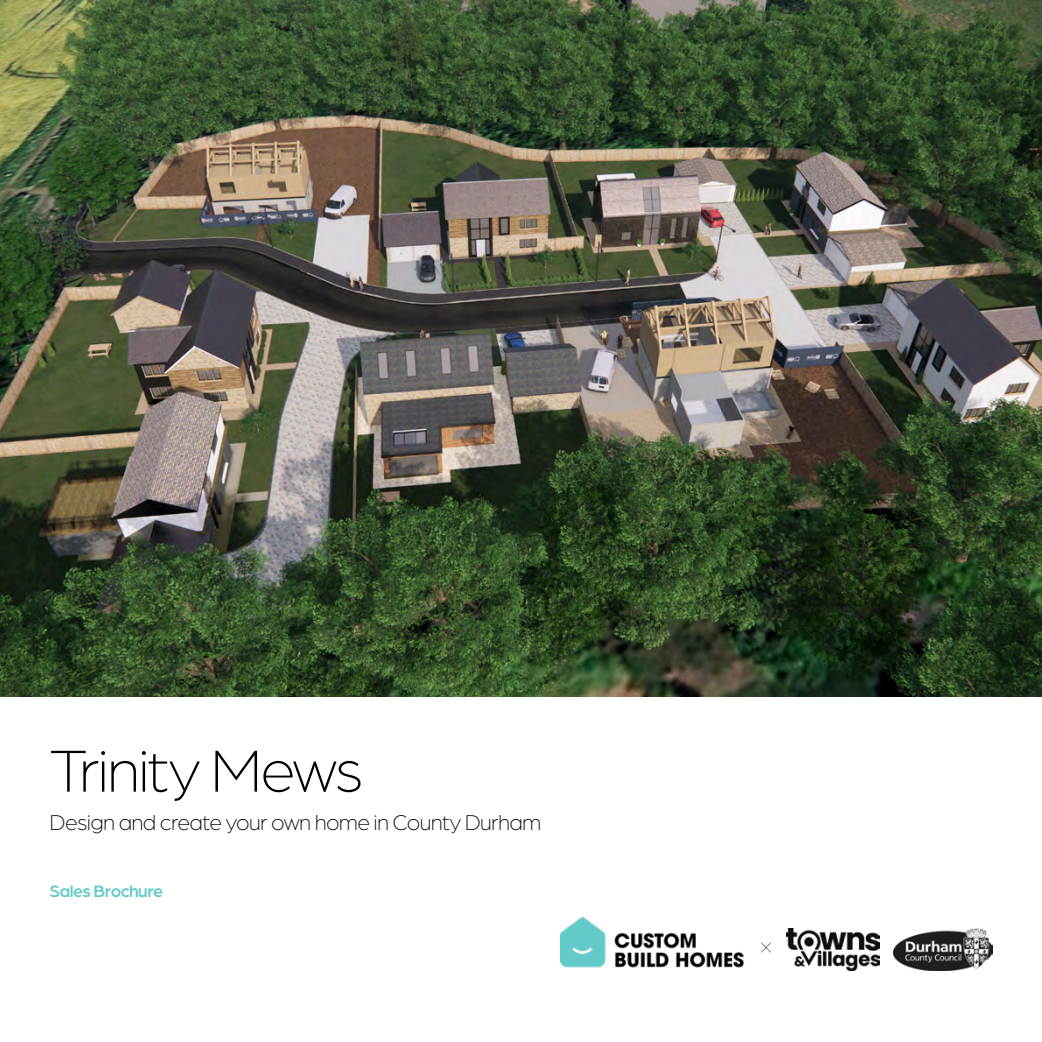
<style>
.page{position:relative;width:1042px;height:1042px;background:#fff}
.page>*{position:absolute;margin:0;border:0;box-sizing:border-box;transform-origin:0 0}
.t1{font:300 63px "Arboria";letter-spacing:-.035em;color:#000}
.t2{font:300 22.75px "Arboria";letter-spacing:-.03em;color:#000}
.t3{font:500 17.5px "Arboria";letter-spacing:-.03em;color:#62cac9}
</style>
<div class="page">
<img style="left:0;top:0;width:1042px;height:696px">
<svg style="left:761px;top:942px;width:10px;height:10px"></svg>
<img style="left:786px;top:928px;width:93px;height:42px">
<img style="left:893px;top:928px;width:99px;height:42px">
<img style="left:561px;top:917px;width:184px;height:51px">
<h1 class="t1" style="left:50px;top:731px;width:316px">Trinity Mews</h1>
<p class="t2" style="left:50px;top:808px;width:493px">Design and create your own home in County Durham</p>
<p class="t3" style="left:50px;top:879px;width:115px">Sales Brochure</p>
</div>
